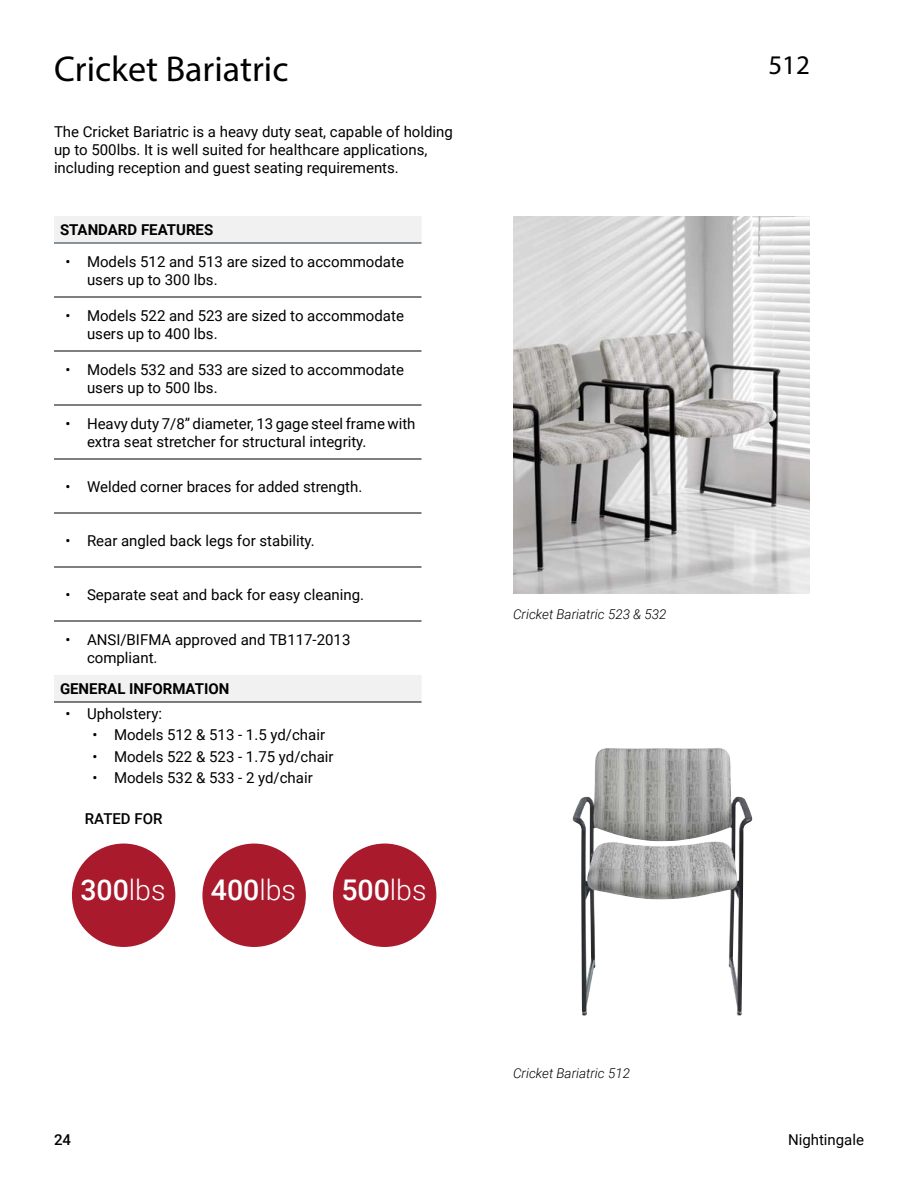
<style>
.page{position:relative;width:918px;height:1188px;background:#fff}
.page>*{position:absolute;margin:0;border:0;box-sizing:border-box;transform-origin:0 0}
.t1{font:36px "Myriad Pro";color:#000}
.t2{font:500 28.5px "Roboto";color:#fff}
.t3{font:27px "Myriad Pro";color:#000}
.t4{font:15px/18px "Roboto";color:#000}
.t5{font:700 15px "Roboto";color:#000}
.t6{font:500 15px "Roboto";color:#000}
.t7{font:italic 300 13.5px "Roboto";color:#000}
.s1{font-weight:300}
</style>
<div class="page">
<img style="left:513px;top:216px;width:297px;height:378px">
<svg style="left:54px;top:216px;width:368px;height:486px"></svg>
<hr style="left:54px;top:702px;width:368px;height:1px;background:#000">
<hr style="left:54px;top:297px;width:368px;height:1px;background:#000">
<hr style="left:54px;top:351px;width:368px;height:1px;background:#000">
<hr style="left:54px;top:405px;width:368px;height:1px;background:#000">
<hr style="left:54px;top:459px;width:368px;height:1px;background:#000">
<hr style="left:54px;top:513px;width:368px;height:1px;background:#000">
<hr style="left:54px;top:567px;width:368px;height:1px;background:#000">
<hr style="left:54px;top:621px;width:368px;height:1px;background:#000">
<hr style="left:54px;top:243px;width:368px;height:1px;background:#17313d">
<div style="left:72px;top:844px;width:103px;height:103px;background:#a91a2d;border-radius:50%"></div>
<div style="left:202px;top:844px;width:104px;height:103px;background:#a91a2d;border-radius:50%"></div>
<div style="left:333px;top:844px;width:103px;height:103px;background:#a91a2d;border-radius:50%"></div>
<img style="left:572px;top:748px;width:181px;height:268px">
<h1 class="t1" style="left:54px;top:47px;width:236px">Cricket Bariatric</h1>
<h3 class="t3" style="left:768px;top:49px;width:43px">512</h3>
<p class="t4" style="left:54px;top:122px;width:400px">The Cricket Bariatric is a heavy duty seat, capable of holding up to 500lbs. It is well suited for healthcare applications, including reception and guest seating requirements.</p>
<p class="t5" style="left:60px;top:219px;width:155px">STANDARD FEATURES</p>
<p class="t4" style="left:87px;top:252px;width:319px;text-indent:-22px">• Models 512 and 513 are sized to accommodate users up to 300 lbs.</p>
<p class="t4" style="left:87px;top:306px;width:319px;text-indent:-22px">• Models 522 and 523 are sized to accommodate users up to 400 lbs.</p>
<p class="t4" style="left:87px;top:360px;width:319px;text-indent:-22px">• Models 532 and 533 are sized to accommodate users up to 500 lbs.</p>
<p class="t4" style="left:87px;top:414px;width:330px;text-indent:-22px">• Heavy duty 7/8” diameter, 13 gage steel frame with extra seat stretcher for structural integrity.</p>
<p class="t4" style="left:65px;top:477px;width:299px">• Welded corner braces for added strength.</p>
<p class="t4" style="left:65px;top:531px;width:251px">• Rear angled back legs for stability.</p>
<p class="t4" style="left:65px;top:585px;width:300px">• Separate seat and back for easy cleaning.</p>
<p class="t4" style="left:87px;top:630px;width:265px;text-indent:-22px">• ANSI/BIFMA approved and TB117-2013 compliant.</p>
<p class="t5" style="left:60px;top:678px;width:171px">GENERAL INFORMATION</p>
<p class="t4" style="left:65px;top:704px;width:98px">• Upholstery:</p>
<p class="t4" style="left:92px;top:726px;width:234px">• Models 512 &amp; 513 - 1.5 yd/chair</p>
<p class="t4" style="left:92px;top:747px;width:243px">• Models 522 &amp; 523 - 1.75 yd/chair</p>
<p class="t4" style="left:92px;top:768px;width:222px">• Models 532 &amp; 533 - 2 yd/chair</p>
<p class="t6" style="left:85px;top:808px;width:79px">RATED FOR</p>
<h2 class="t2" style="left:80px;top:870px;width:87px">300<span class="s1">lbs</span></h2>
<h2 class="t2" style="left:211px;top:870px;width:87px">400<span class="s1">lbs</span></h2>
<h2 class="t2" style="left:341px;top:870px;width:87px">500<span class="s1">lbs</span></h2>
<p class="t7" style="left:513px;top:605px;width:155px">Cricket Bariatric 523 &amp; 532</p>
<p class="t7" style="left:513px;top:1064px;width:118px">Cricket Bariatric 512</p>
<p class="t6" style="left:54px;top:1129px;width:19px">24</p>
<p class="t4" style="left:788px;top:1130px;width:78px">Nightingale</p>
</div>
